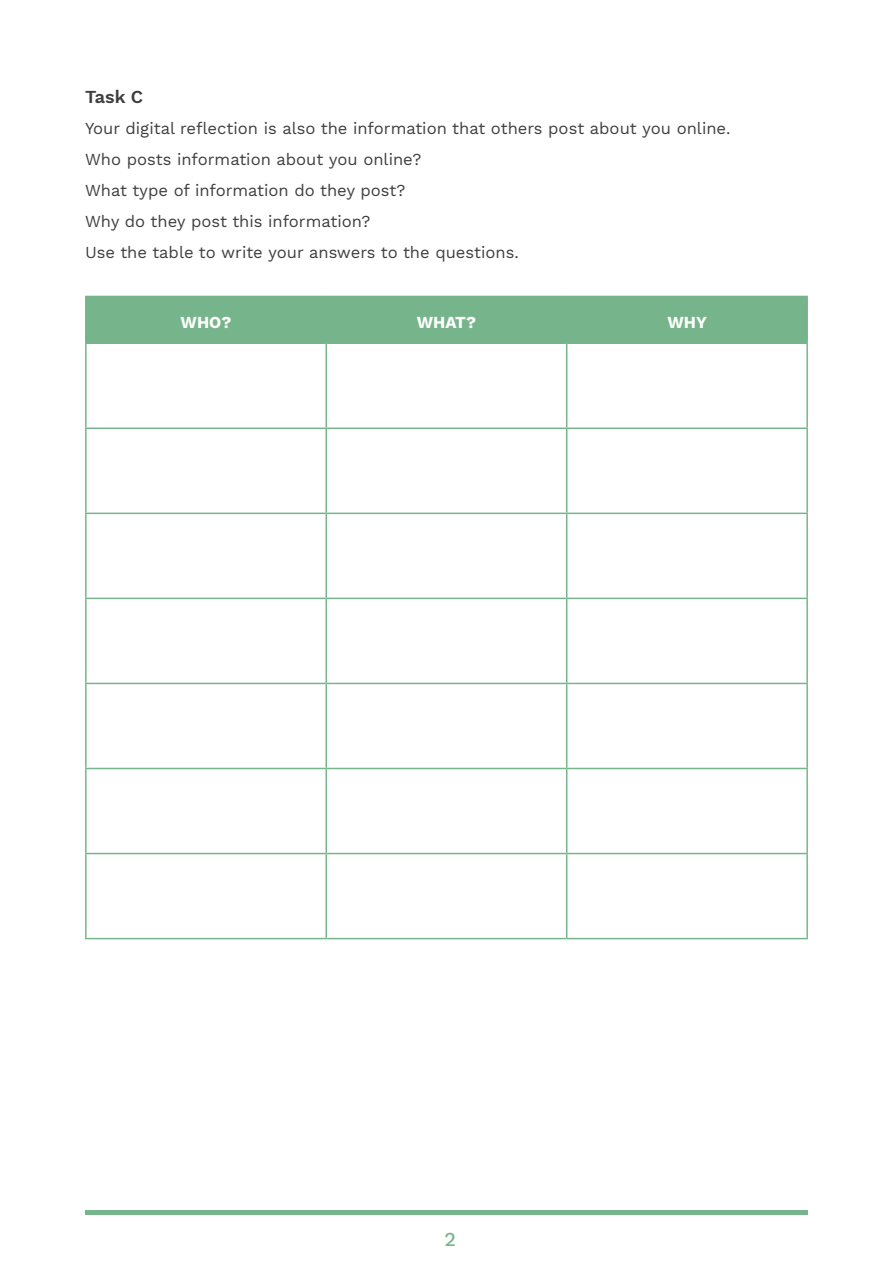
<style>
.page{position:relative;width:893px;height:1263px;background:#fff}
.page>*{position:absolute;margin:0;border:0;box-sizing:border-box;transform-origin:0 0}
.t1{font:500 19.5px "Work Sans";color:#76b58b}
.t2{font:600 18px "Work Sans";color:#3e3e3f}
.t3{font:16.5px "Work Sans";color:#3e3e3f}
.t4{font:700 16.5px "Work Sans";color:#fff}
</style>
<div class="page">
<hr style="left:85px;top:1211px;width:722px;height:4px;background:#76b58b">
<div style="left:87px;top:297px;width:719px;height:45px;background:#76b58b"></div>
<hr style="left:85px;top:296px;width:241px;height:1px;background:#76b58b">
<hr style="left:85px;top:297px;width:2px;height:45px;background:#76b58b">
<hr style="left:326px;top:296px;width:241px;height:1px;background:#76b58b">
<hr style="left:325px;top:297px;width:2px;height:45px;background:#76b58b">
<hr style="left:567px;top:296px;width:241px;height:1px;background:#76b58b">
<hr style="left:566px;top:297px;width:1px;height:45px;background:#76b58b">
<hr style="left:806px;top:297px;width:2px;height:45px;background:#76b58b">
<hr style="left:85px;top:342px;width:241px;height:2px;background:#76b58b">
<hr style="left:85px;top:344px;width:2px;height:83px;background:#76b58b">
<hr style="left:326px;top:342px;width:241px;height:2px;background:#76b58b">
<hr style="left:325px;top:344px;width:2px;height:83px;background:#76b58b">
<hr style="left:567px;top:342px;width:241px;height:2px;background:#76b58b">
<hr style="left:566px;top:344px;width:1px;height:83px;background:#76b58b">
<hr style="left:806px;top:344px;width:2px;height:83px;background:#76b58b">
<hr style="left:85px;top:427px;width:241px;height:2px;background:#76b58b">
<hr style="left:85px;top:429px;width:2px;height:84px;background:#76b58b">
<hr style="left:326px;top:427px;width:241px;height:2px;background:#76b58b">
<hr style="left:325px;top:429px;width:2px;height:84px;background:#76b58b">
<hr style="left:567px;top:427px;width:241px;height:2px;background:#76b58b">
<hr style="left:566px;top:429px;width:1px;height:84px;background:#76b58b">
<hr style="left:806px;top:429px;width:2px;height:84px;background:#76b58b">
<hr style="left:85px;top:513px;width:241px;height:1px;background:#76b58b">
<hr style="left:85px;top:514px;width:2px;height:84px;background:#76b58b">
<hr style="left:326px;top:513px;width:241px;height:1px;background:#76b58b">
<hr style="left:325px;top:514px;width:2px;height:84px;background:#76b58b">
<hr style="left:567px;top:513px;width:241px;height:1px;background:#76b58b">
<hr style="left:566px;top:514px;width:1px;height:84px;background:#76b58b">
<hr style="left:806px;top:514px;width:2px;height:84px;background:#76b58b">
<hr style="left:85px;top:598px;width:241px;height:1px;background:#76b58b">
<hr style="left:85px;top:599px;width:2px;height:84px;background:#76b58b">
<hr style="left:326px;top:598px;width:241px;height:1px;background:#76b58b">
<hr style="left:325px;top:599px;width:2px;height:84px;background:#76b58b">
<hr style="left:567px;top:598px;width:241px;height:1px;background:#76b58b">
<hr style="left:566px;top:599px;width:1px;height:84px;background:#76b58b">
<hr style="left:806px;top:599px;width:2px;height:84px;background:#76b58b">
<hr style="left:85px;top:683px;width:241px;height:1px;background:#76b58b">
<hr style="left:85px;top:684px;width:2px;height:84px;background:#76b58b">
<hr style="left:326px;top:683px;width:241px;height:1px;background:#76b58b">
<hr style="left:325px;top:684px;width:2px;height:84px;background:#76b58b">
<hr style="left:567px;top:683px;width:241px;height:1px;background:#76b58b">
<hr style="left:566px;top:684px;width:1px;height:84px;background:#76b58b">
<hr style="left:806px;top:684px;width:2px;height:84px;background:#76b58b">
<hr style="left:85px;top:768px;width:241px;height:1px;background:#76b58b">
<hr style="left:85px;top:769px;width:2px;height:84px;background:#76b58b">
<hr style="left:326px;top:768px;width:241px;height:1px;background:#76b58b">
<hr style="left:325px;top:769px;width:2px;height:84px;background:#76b58b">
<hr style="left:567px;top:768px;width:241px;height:1px;background:#76b58b">
<hr style="left:566px;top:769px;width:1px;height:84px;background:#76b58b">
<hr style="left:806px;top:769px;width:2px;height:84px;background:#76b58b">
<hr style="left:85px;top:853px;width:241px;height:1px;background:#76b58b">
<hr style="left:85px;top:854px;width:2px;height:84px;background:#76b58b">
<hr style="left:326px;top:853px;width:241px;height:1px;background:#76b58b">
<hr style="left:325px;top:854px;width:2px;height:84px;background:#76b58b">
<hr style="left:567px;top:853px;width:241px;height:1px;background:#76b58b">
<hr style="left:566px;top:854px;width:1px;height:84px;background:#76b58b">
<hr style="left:806px;top:854px;width:2px;height:84px;background:#76b58b">
<hr style="left:85px;top:938px;width:241px;height:1px;background:#76b58b">
<hr style="left:326px;top:938px;width:241px;height:1px;background:#76b58b">
<hr style="left:567px;top:938px;width:241px;height:1px;background:#76b58b">
<p class="t2" style="left:85px;top:86px;width:59px">Task C</p>
<p class="t3" style="left:85px;top:119px;width:647px">Your digital reflection is also the information that others post about you online.</p>
<p class="t3" style="left:85px;top:150px;width:338px">Who posts information about you online?</p>
<p class="t3" style="left:85px;top:181px;width:322px">What type of information do they post?</p>
<p class="t3" style="left:85px;top:212px;width:287px">Why do they post this information?</p>
<p class="t3" style="left:85px;top:243px;width:435px">Use the table to write your answers to the questions.</p>
<p class="t4" style="left:181px;top:312px;width:52px">WHO?</p>
<p class="t4" style="left:417px;top:312px;width:61px">WHAT?</p>
<p class="t4" style="left:667px;top:312px;width:41px">WHY</p>
<p class="t1" style="left:444px;top:1228px;width:13px">2</p>
</div>
